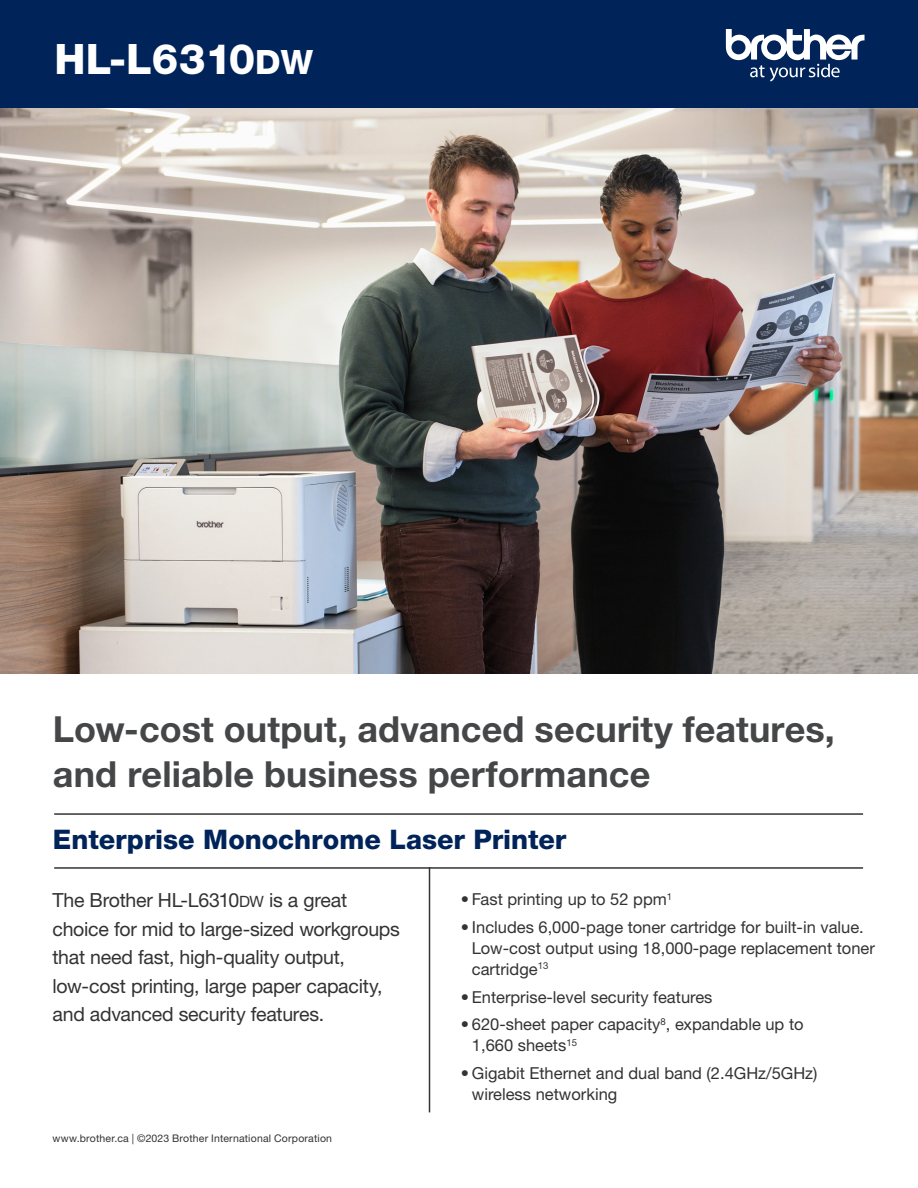
<style>
.page{position:relative;width:918px;height:1188px;background:#fff}
.page>*{position:absolute;margin:0;border:0;box-sizing:border-box;transform-origin:0 0}
.t1{font:42px "Helvetica Neue LTW1 G Hv SC800";color:#fff}
.t2{font:700 36px/45px "Helvetica Neue LTW1 G";letter-spacing:.005em;color:#454647}
.t3{font:800 27px "Helvetica Neue LTW1 G";color:#002359}
.t4{font:19.5px/28.5px "Helvetica Neue LTW1 G";letter-spacing:-.015em;color:#323332}
.t5{font:16.5px/21px "Helvetica Neue LTW1 G";color:#323332}
.t6{font:10.5px "Helvetica Neue LTW1 G";letter-spacing:.015em;color:#323332}
.s1{font-size:33.6px}
.s2{font-family:"Helvetica Neue LTW1 G Roman SC800";font-size:15.6px}
</style>
<div class="page">
<img style="left:0;top:108px;width:918px;height:565px">
<hr style="left:54px;top:813px;width:809px;height:2px;background:#323332">
<hr style="left:429px;top:867px;width:1px;height:245px;background:#323332">
<hr style="left:54px;top:867px;width:809px;height:2px;background:#323332">
<div style="left:0;top:0;width:918px;height:108px;background:#002359"></div>
<svg style="left:726px;top:29px;width:139px;height:52px"></svg>
<p class="t1" style="left:55px;top:34px;width:260px">HL-L6310<span class="s1">dw</span></p>
<p class="t2" style="left:53px;top:706px;width:784px">Low-cost output, advanced security features, and reliable business performance</p>
<p class="t3" style="left:53px;top:823px;width:515px">Enterprise Monochrome Laser Printer</p>
<p class="t4" style="left:52px;top:886px;width:349px">The Brother HL-L6310<span class="s2">dw</span> is a great choice for mid to large-sized workgroups that need fast, high-quality output, low-cost printing, large paper capacity, and advanced security features.</p>
<p class="t6" style="left:52px;top:1132px;width:281px">www.brother.ca | ©2023 Brother International Corporation</p>
<p class="t5" style="left:461px;top:889px;width:213px">• Fast printing up to 52 ppm<sup>1</sup></p>
<p class="t5" style="left:472px;top:916px;width:404px;text-indent:-11px">• Includes 6,000-page toner cartridge for built-in value.<br>Low-cost output using 18,000-page replacement toner cartridge<sup>13</sup></p>
<p class="t5" style="left:461px;top:986px;width:253px">• Enterprise-level security features</p>
<p class="t5" style="left:472px;top:1014px;width:333px;text-indent:-11px">• 620-sheet paper capacity<sup>8</sup>, expandable up to<br>1,660 sheets<sup>15</sup></p>
<p class="t5" style="left:472px;top:1063px;width:347px;text-indent:-11px">• Gigabit Ethernet and dual band (2.4GHz/5GHz) wireless networking</p>
</div>
